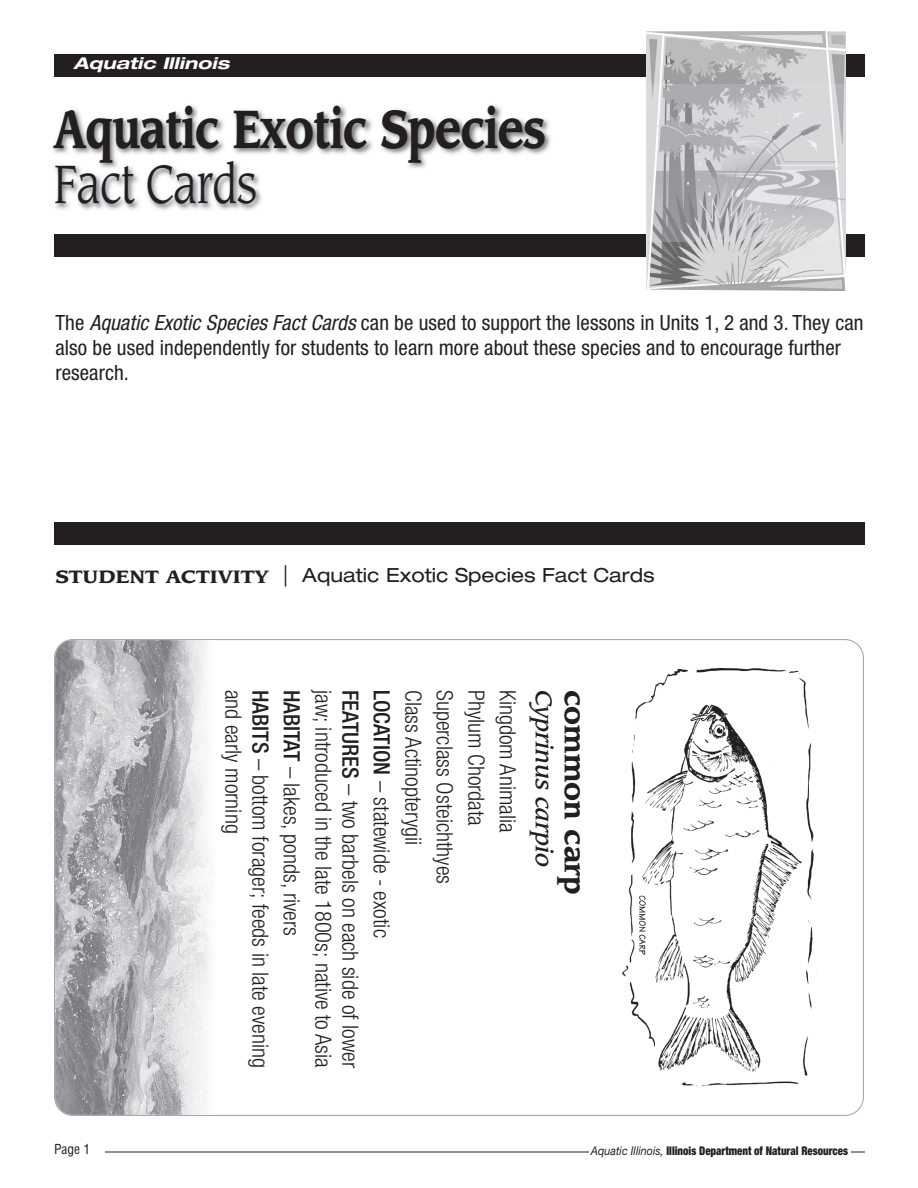
<style>
.page{position:relative;width:918px;height:1188px;background:#fff}
.page>*{position:absolute;margin:0;border:0;box-sizing:border-box;transform-origin:0 0}
.t1{font:700 52.65px "Leawood Std";letter-spacing:-.015em;color:#231f20;scale:.77 1}
.t2{font:52.65px "Leawood Std";letter-spacing:-.015em;color:#231f20;scale:.77 1}
.t3{font:700 27px "Leawood Std";color:#231f20}
.t4{font:300 condensed 22.5px/27px "Helvetica Neue LT Std";color:#231f20}
.t5{font:italic 500 22.5px "Leawood Std";color:#231f20}
.t6{font:condensed 21px/25.2px "Helvetica Neue LT Std";letter-spacing:.005em;color:#231f20}
.t7{font:expanded 19.5px "Helvetica Neue LT Std";color:#231f20}
.t8{font:italic 700 expanded 16.2px "Helvetica Neue LT Std";color:#fff;scale:1.11 1}
.t9{font:condensed 13.5px "Helvetica";color:#231f20}
.t10{font:900 condensed 12px "Helvetica Neue LT Std";color:#231f20;scale:.9 1}
.s1{font-style:italic}
.s2{font-family:"Leawood Std";font-weight:700;font-stretch:normal;font-size:17.55px}
.s3{font-stretch:normal;font-size:21.45px}
.s4{font-weight:500}
.s5{font-weight:400;font-style:italic;font-stretch:normal}
</style>
<div class="page">
<svg style="left:54px;top:639px;width:810px;height:477px"></svg>
<img style="left:55px;top:640px;width:18px;height:475px">
<img style="left:623px;top:669px;width:193px;height:421px">
<div style="left:54px;top:522px;width:810px;height:22px;background:#231f20"></div>
<hr style="left:54px;top:1152px;width:811px;height:1px;background:#231f20">
<div style="left:589px;top:1145px;width:262px;height:15px;background:#fff"></div>
<div style="left:54px;top:1144px;width:51px;height:17px;background:#fff"></div>
<div style="left:54px;top:54px;width:810px;height:22px;background:#231f20"></div>
<div style="left:54px;top:234px;width:810px;height:22px;background:#231f20"></div>
<img style="left:646px;top:32px;width:200px;height:258px">
<img style="left:646px;top:84px;width:219px;height:158px">
<img style="left:53px;top:105px;width:498px;height:105px">
<p class="t8" style="left:73px;top:58px;width:142px">Aquatic Illinois</p>
<h1 class="t1" style="left:54px;top:106px;width:641px">Aquatic Exotic Species</h1>
<h1 class="t2" style="left:54px;top:161px;width:265px">Fact Cards</h1>
<p class="t6" style="left:56px;top:312px;width:810px">The <span class="s1">Aquatic Exotic Species Fact Cards</span> can be used to support the lessons in Units 1, 2 and 3. They can also be used independently for students to learn more about these species and to encourage further research.</p>
<p class="t7" style="left:55px;top:568px;width:601px"><span class="s2">StudEnt Activity</span> <span class="s3">|</span> Aquatic Exotic Species Fact Cards</p>
<p class="t4" style="left:272px;top:690px;width:380px;rotate:90deg"><span class="s4">HABITS</span> – bottom forager; feeds in late evening and early morning</p>
<p class="t4" style="left:304px;top:690px;width:248px;rotate:90deg"><span class="s4">HABITAT</span> – lakes, ponds, rivers</p>
<p class="t4" style="left:335px;top:690px;width:379px;rotate:90deg">jaw; introduced in the late 1800s; native to Asia</p>
<p class="t4" style="left:362px;top:690px;width:379px;rotate:90deg"><span class="s4">FEATURES</span> – two barbels on each side of lower</p>
<p class="t4" style="left:394px;top:690px;width:249px;rotate:90deg"><span class="s4">LOCATION</span> – statewide - exotic</p>
<p class="t4" style="left:425px;top:690px;width:157px;rotate:90deg">Class Actinopterygii</p>
<p class="t4" style="left:457px;top:690px;width:196px;rotate:90deg">Superclass Osteichthyes</p>
<p class="t4" style="left:488px;top:690px;width:138px;rotate:90deg">Phylum Chordata</p>
<p class="t4" style="left:520px;top:690px;width:144px;rotate:90deg">Kingdom Animalia</p>
<p class="t5" style="left:554px;top:690px;width:179px;rotate:90deg">Cyprinus carpio</p>
<p class="t3" style="left:586px;top:690px;width:206px;rotate:90deg">common carp</p>
<p class="t9" style="left:54px;top:1141px;width:38px">Page 1</p>
<p class="t10" style="left:591px;top:1146px;width:287px"><span class="s5">Aquatic Illinois,</span> Illinois Department of Natural Resources</p>
</div>
